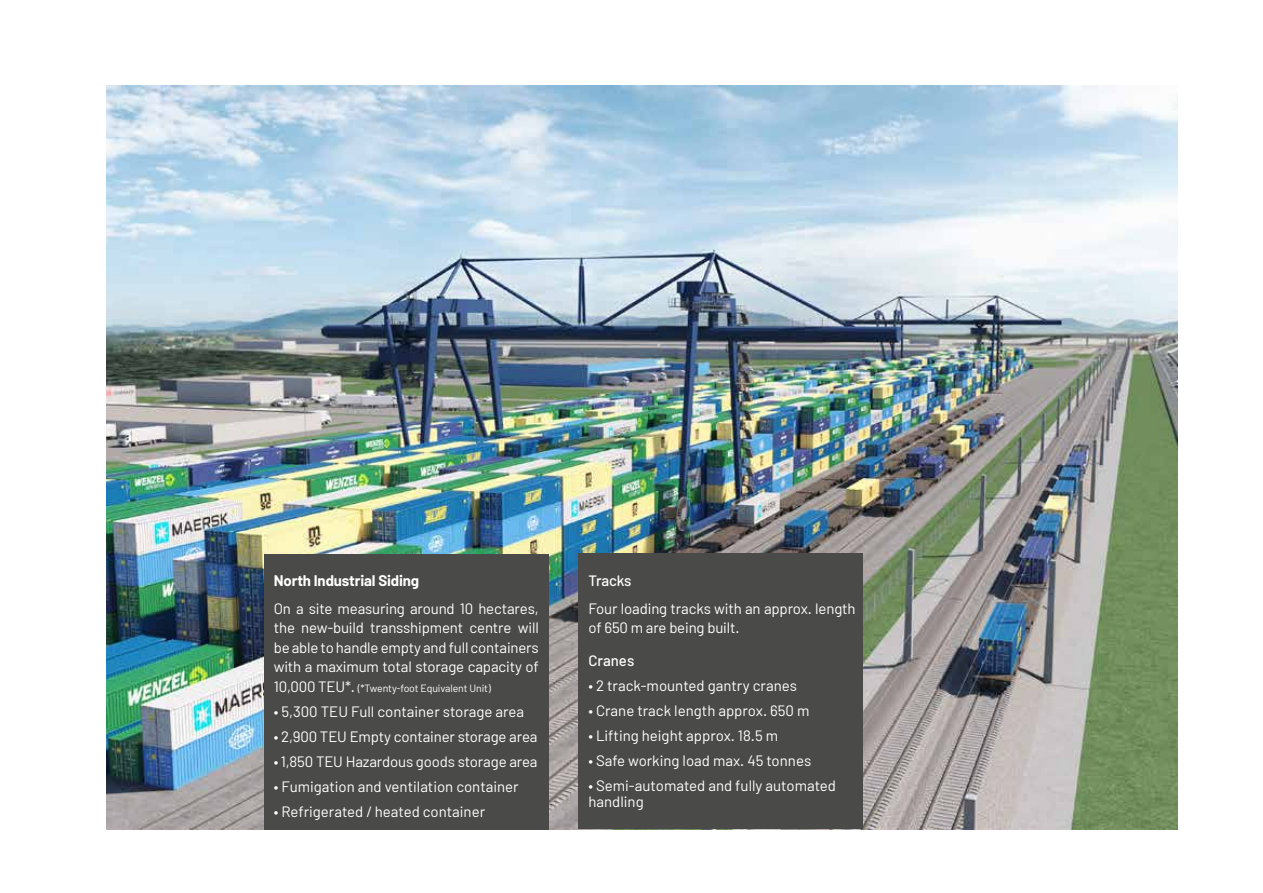
<style>
.page{position:relative;width:1263px;height:893px;background:#fff}
.page>*{position:absolute;margin:0;border:0;box-sizing:border-box;transform-origin:0 0}
.t1{font:15px/19.5px "Barlow";letter-spacing:-.005em;color:#fff}
.t2{font:700 15px "Barlow";letter-spacing:-.01em;color:#fff}
.t3{font:500 15px "Barlow";letter-spacing:-.005em;color:#fff}
.t4{font:10.5px "Barlow";letter-spacing:-.01em;color:#fff}
.s1{font-size:15px}
</style>
<div class="page">
<img style="left:106px;top:85px;width:1072px;height:744px">
<div style="left:264px;top:554px;width:285px;height:275px;background:#4a4a49"></div>
<div style="left:578px;top:554px;width:285px;height:275px;background:#4a4a49"></div>
<p class="t2" style="left:274px;top:571px;width:147px">North Industrial Siding</p>
<p class="t1" style="left:274px;top:598px;width:267px;text-align:justify">On a site measuring around 10 hectares, the new-build transshipment centre will be able to handle empty and full containers with a maximum total storage capacity of</p>
<p class="t4" style="left:274px;top:682px;width:218px"><span class="s1">10,000 TEU*.</span> (*Twenty-foot Equivalent Unit)</p>
<p class="t1" style="left:274px;top:701px;width:252px">• 5,300 TEU Full container storage area</p>
<p class="t1" style="left:274px;top:726px;width:265px">• 2,900 TEU Empty container storage area</p>
<p class="t1" style="left:274px;top:751px;width:265px">• 1,850 TEU Hazardous goods storage area</p>
<p class="t1" style="left:274px;top:776px;width:246px">• Fumigation and ventilation container</p>
<p class="t1" style="left:274px;top:801px;width:213px">• Refrigerated / heated container</p>
<p class="t3" style="left:588px;top:571px;width:45px">Tracks</p>
<p class="t1" style="left:588px;top:598px;width:269px">Four loading tracks with an approx. length of 650 m are being built.</p>
<p class="t3" style="left:588px;top:651px;width:47px">Cranes</p>
<p class="t1" style="left:588px;top:675px;width:210px">• 2 track-mounted gantry cranes</p>
<p class="t1" style="left:588px;top:700px;width:223px">• Crane track length approx. 650 m</p>
<p class="t1" style="left:588px;top:725px;width:191px">• Lifting height approx. 18.5 m</p>
<p class="t1" style="left:588px;top:750px;width:224px">• Safe working load max. 45 tonnes</p>
<p class="t1" style="left:588px;top:777px;width:249px;line-height:16.5px">• Semi-automated and fully automated handling</p>
</div>
